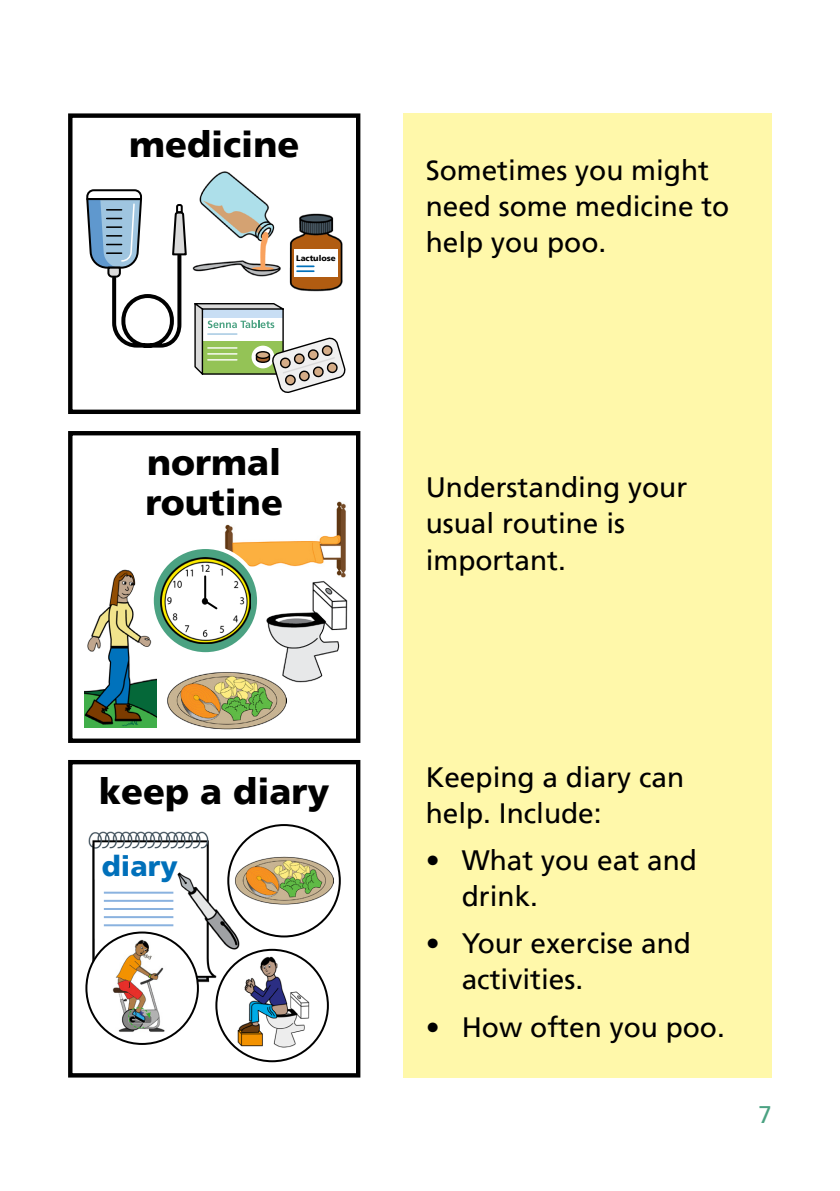
<style>
.page{position:relative;width:840px;height:1191px;background:#fff}
.page>*{position:absolute;margin:0;border:0;box-sizing:border-box;transform-origin:0 0}
.t1{font:900 36px/40px "Frutiger LT";color:#000}
.t2{font:900 28.4px "Frutiger LT";color:#0070ba}
.t3{font:28px/36px "Frutiger LT";color:#000}
.t4{font:24px "Frutiger LT";color:#4ba282}
.t5{font:900 8px "Frutiger LT";color:#000}
</style>
<div class="page">
<div style="left:403px;top:113px;width:368px;height:964px;background:#fff8aa"></div>
<div style="left:68px;top:760px;width:292px;height:317px;border:4px solid #000"></div>
<div style="left:68px;top:431px;width:292px;height:312px;border:4px solid #000"></div>
<div style="left:68px;top:113px;width:292px;height:301px;border:4px solid #000"></div>
<img style="left:84px;top:569px;width:73px;height:158px">
<img style="left:224px;top:501px;width:122px;height:76px">
<img style="left:266px;top:577px;width:82px;height:106px">
<img style="left:167px;top:671px;width:119px;height:58px">
<svg style="left:152px;top:547px;width:107px;height:107px"></svg>
<div style="left:150px;top:545px;width:111px;height:111px;border:4px solid #fff;border-radius:50%"></div>
<img style="left:161px;top:557px;width:89px;height:87px">
<hr style="left:204px;top:576px;width:2px;height:25px;background:#000">
<svg style="left:203px;top:598px;width:16px;height:13px"></svg>
<img style="left:88px;top:831px;width:157px;height:152px">
<div style="left:228px;top:825px;width:111px;height:111px;background:#fff;border-radius:50%"></div>
<div style="left:227px;top:824px;width:113px;height:113px;border:2px solid #000;border-radius:50%"></div>
<div style="left:86px;top:932px;width:112px;height:112px;background:#fff;border-radius:50%"></div>
<img style="left:110px;top:937px;width:57px;height:96px">
<div style="left:85px;top:931px;width:114px;height:114px;border:2px solid #000;border-radius:50%"></div>
<svg style="left:100px;top:853px;width:80px;height:26px"></svg>
<hr style="left:104px;top:891px;width:69px;height:2px;background:#8ab2df">
<hr style="left:104px;top:899px;width:69px;height:2px;background:#8ab2df">
<hr style="left:104px;top:916px;width:69px;height:2px;background:#8ab2df">
<hr style="left:104px;top:908px;width:69px;height:2px;background:#8ab2df">
<hr style="left:104px;top:924px;width:69px;height:2px;background:#8ab2df">
<img style="left:234px;top:856px;width:100px;height:49px">
<img style="left:235px;top:957px;width:75px;height:91px">
<div style="left:215px;top:948px;width:114px;height:114px;border:2px solid #000;border-radius:50%"></div>
<svg style="left:86px;top:171px;width:260px;height:222px"></svg>
<p class="t1" style="left:129px;top:125px;width:172px">medicine</p>
<p class="t5" style="left:296px;top:253px;width:41px">Lactulose</p>
<p class="t1" style="left:145px;top:442px;width:139px">normal routine</p>
<p class="t1" style="left:99px;top:771px;width:232px">keep a diary</p>
<p class="t2" style="left:102px;top:849px;width:77px">diary</p>
<p class="t3" style="left:425px;top:152px;width:305px">Sometimes you might need some medicine to help you poo.</p>
<p class="t3" style="left:425px;top:470px;width:263px">Understanding your usual routine is important.</p>
<p class="t3" style="left:425px;top:759px;width:260px">Keeping a diary can help. Include:</p>
<p class="t3" style="left:461px;top:842px;width:236px;text-indent:-36px">• What you eat and drink.</p>
<p class="t3" style="left:461px;top:925px;width:231px;text-indent:-36px">• Your exercise and activities.</p>
<p class="t3" style="left:425px;top:1009px;width:300px">• How often you poo.</p>
<p class="t4" style="left:758px;top:1101px;width:15px">7</p>
</div>
